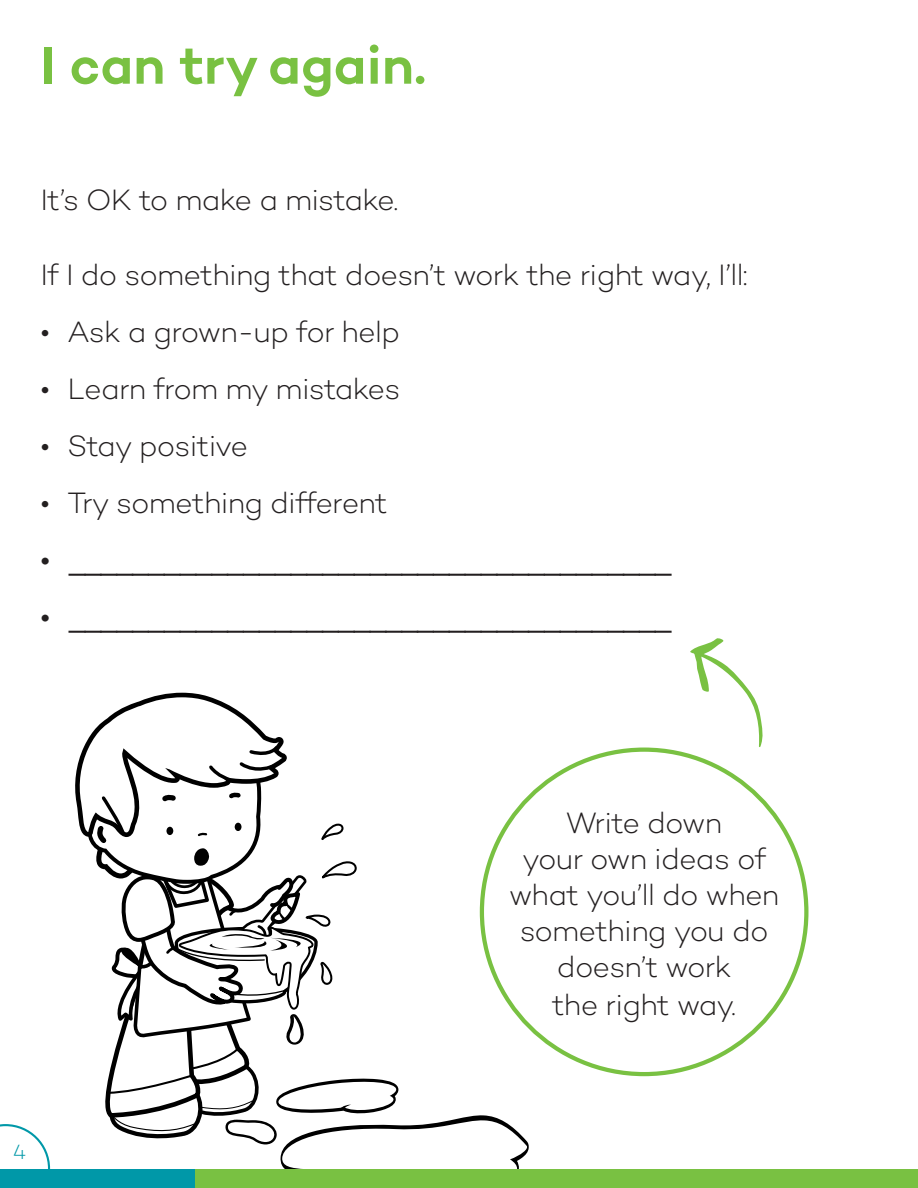
<style>
.page{position:relative;width:918px;height:1188px;background:#fff}
.page>*{position:absolute;margin:0;border:0;box-sizing:border-box;transform-origin:0 0}
.t1{font:600 54px "Campton";color:#79c142}
.t2{font:300 30px/36.3px "Campton";letter-spacing:-.025em;color:#231f20;text-align:center}
.t3{font:30px "Campton";color:#231f20}
.t4{font:300 21px "Campton";color:#0098a8}
</style>
<div class="page">
<div style="left:195px;top:1169px;width:723px;height:19px;background:#79c142"></div>
<div style="left:0;top:1169px;width:195px;height:19px;background:#0098a8"></div>
<svg style="left:0;top:1124px;width:50px;height:45px"></svg>
<svg style="left:75px;top:693px;width:454px;height:476px"></svg>
<svg style="left:690px;top:638px;width:73px;height:109px"></svg>
<h2 class="t1" style="left:40px;top:31px;width:387px">I can try again.</h2>
<p class="t2" style="left:40px;top:182px;width:359px">It’s OK to make a mistake.</p>
<p class="t2" style="left:40px;top:257px;width:709px">If I do something that doesn’t work the right way, I’ll:</p>
<p class="t2" style="left:40px;top:314px;width:361px">• Ask a grown-up for help</p>
<p class="t2" style="left:40px;top:371px;width:361px">• Learn from my mistakes</p>
<p class="t2" style="left:40px;top:428px;width:209px">• Stay positive</p>
<p class="t2" style="left:40px;top:485px;width:349px">• Try something different</p>
<p class="t3" style="left:40px;top:542px;width:634px">• ______________________________________</p>
<p class="t3" style="left:40px;top:599px;width:634px">• ______________________________________</p>
<p class="t4" style="left:13px;top:1139px;width:15px">4</p>
<p class="t2" style="left:509px;top:804px;width:272px">Write down<br>your own ideas of what you’ll do when something you do doesn’t work<br>the right way.</p>
</div>
